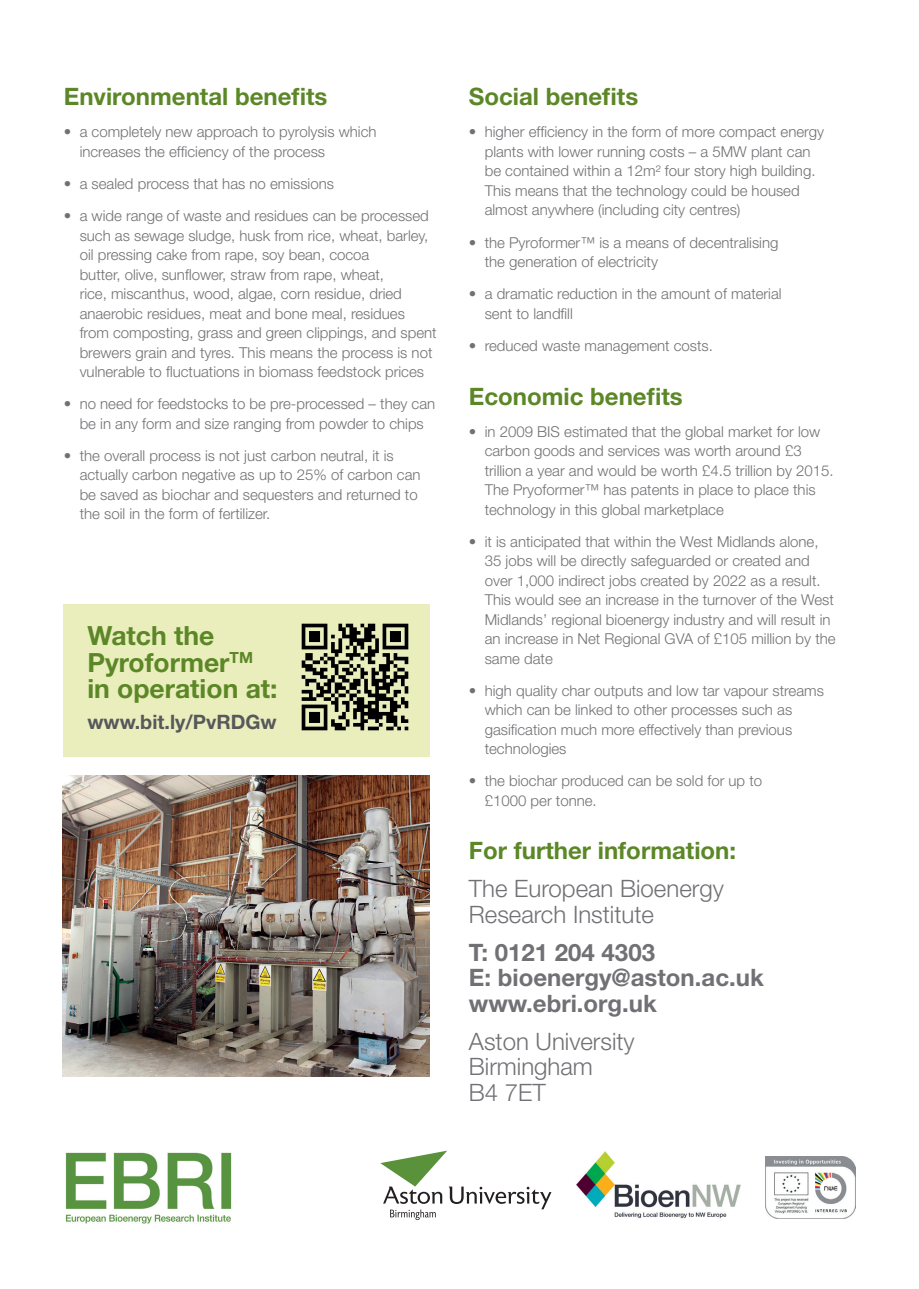
<style>
.page{position:relative;width:919px;height:1289px;background:#fff}
.page>*{position:absolute;margin:0;border:0;box-sizing:border-box;transform-origin:0 0}
.t1{font:700 26.4px/26.4px "Helvetica Neue";color:#5c8727}
.t2{font:700 24px "Helvetica Neue";color:#5c8727}
.t3{font:300 24px/25.5px "Helvetica Neue";color:#717074}
.t4{font:700 24px/25.5px "Helvetica Neue";color:#717074}
.t5{font:700 19.8px "Helvetica Neue";color:#57585a}
.t6{font:300 15px/19.5px "Helvetica Neue";color:#717074}
</style>
<div class="page">
<div style="left:63px;top:604px;width:366px;height:152px;background:#eaeebd"></div>
<img style="left:301px;top:623px;width:108px;height:108px">
<img style="left:62px;top:775px;width:367px;height:301px">
<svg style="left:380px;top:1150px;width:171px;height:69px"></svg>
<img style="left:576px;top:1151px;width:165px;height:68px">
<img style="left:765px;top:1156px;width:90px;height:62px">
<img style="left:65px;top:1152px;width:167px;height:71px">
<h2 class="t2" style="left:64px;top:82px;width:265px">Environmental benefits</h2>
<p class="t6" style="left:80px;top:122px;width:298px;text-indent:-16px">• a completely new approach to pyrolysis which increases the efficiency of the process</p>
<p class="t6" style="left:64px;top:173px;width:272px">• a sealed process that has no emissions</p>
<p class="t6" style="left:80px;top:205px;width:358px;text-indent:-16px">• a wide range of waste and residues can be processed such as sewage sludge, husk from rice, wheat, barley, oil pressing cake from rape, soy bean, cocoa<br>butter, olive, sunflower, straw from rape, wheat,<br>rice, miscanthus, wood, algae, corn residue, dried anaerobic residues, meat and bone meal, residues from composting, grass and green clippings, and spent brewers grain and tyres. This means the process is not vulnerable to fluctuations in biomass feedstock prices</p>
<p class="t6" style="left:64px;top:393px;width:373px;text-align:center">• no need for feedstocks to be pre-processed – they can be in any form and size ranging from powder to chips</p>
<p class="t6" style="left:80px;top:445px;width:342px;text-indent:-16px">• the overall process is not just carbon neutral, it is actually carbon negative as up to 25% of carbon can be saved as biochar and sequesters and returned to the soil in the form of fertilizer.</p>
<h1 class="t1" style="left:87px;top:622px;width:192px">Watch the<br>Pyroformer<sup>TM </sup>in operation at:</h1>
<h3 class="t5" style="left:87px;top:709px;width:191px">www.bit.ly/PvRDGw</h3>
<h2 class="t2" style="left:469px;top:82px;width:171px">Social benefits</h2>
<p class="t6" style="left:484px;top:122px;width:341px;text-indent:-16px">• higher efficiency in the form of more compact energy plants with lower running costs – a 5MW plant can be contained within a 12m² four story high building.<br>This means that the technology could be housed almost anywhere (including city centres)</p>
<p class="t6" style="left:484px;top:232px;width:295px;text-indent:-16px">• the Pyroformer™ is a means of decentralising the generation of electricity</p>
<p class="t6" style="left:484px;top:283px;width:298px;text-indent:-16px">• a dramatic reduction in the amount of material sent to landfill</p>
<p class="t6" style="left:469px;top:335px;width:245px">• reduced waste management costs.</p>
<h2 class="t2" style="left:469px;top:381px;width:215px">Economic benefits</h2>
<p class="t6" style="left:484px;top:421px;width:350px;text-indent:-16px">• in 2009 BIS estimated that the global market for low carbon goods and services was worth around £3 trillion a year and would be worth £4.5 trillion by 2015.<br>The Pryoformer™ has patents in place to place this technology in this global marketplace</p>
<p class="t6" style="left:484px;top:531px;width:352px;text-indent:-16px">• it is anticipated that within the West Midlands alone, 35 jobs will be directly safeguarded or created and over 1,000 indirect jobs created by 2022 as a result.<br>This would see an increase in the turnover of the West Midlands’ regional bioenergy industry and will result in an increase in Net Regional GVA of £105 million by the same date</p>
<p class="t6" style="left:484px;top:680px;width:340px;text-indent:-16px">• high quality char outputs and low tar vapour streams which can be linked to other processes such as gasification much more effectively than previous technologies</p>
<p class="t6" style="left:484px;top:771px;width:279px;text-indent:-16px">• the biochar produced can be sold for up to £1000 per tonne.</p>
<h2 class="t2" style="left:469px;top:835px;width:269px">For further information:</h2>
<h2 class="t3" style="left:469px;top:875px;width:256px">The European Bioenergy<br>Research Institute</h2>
<h2 class="t4" style="left:469px;top:939px;width:296px">T: 0121 204 4303<br>E: bioenergy@aston.ac.uk www.ebri.org.uk</h2>
<h2 class="t3" style="left:469px;top:1028px;width:167px">Aston University<br>Birmingham<br>B4 7ET</h2>
</div>
